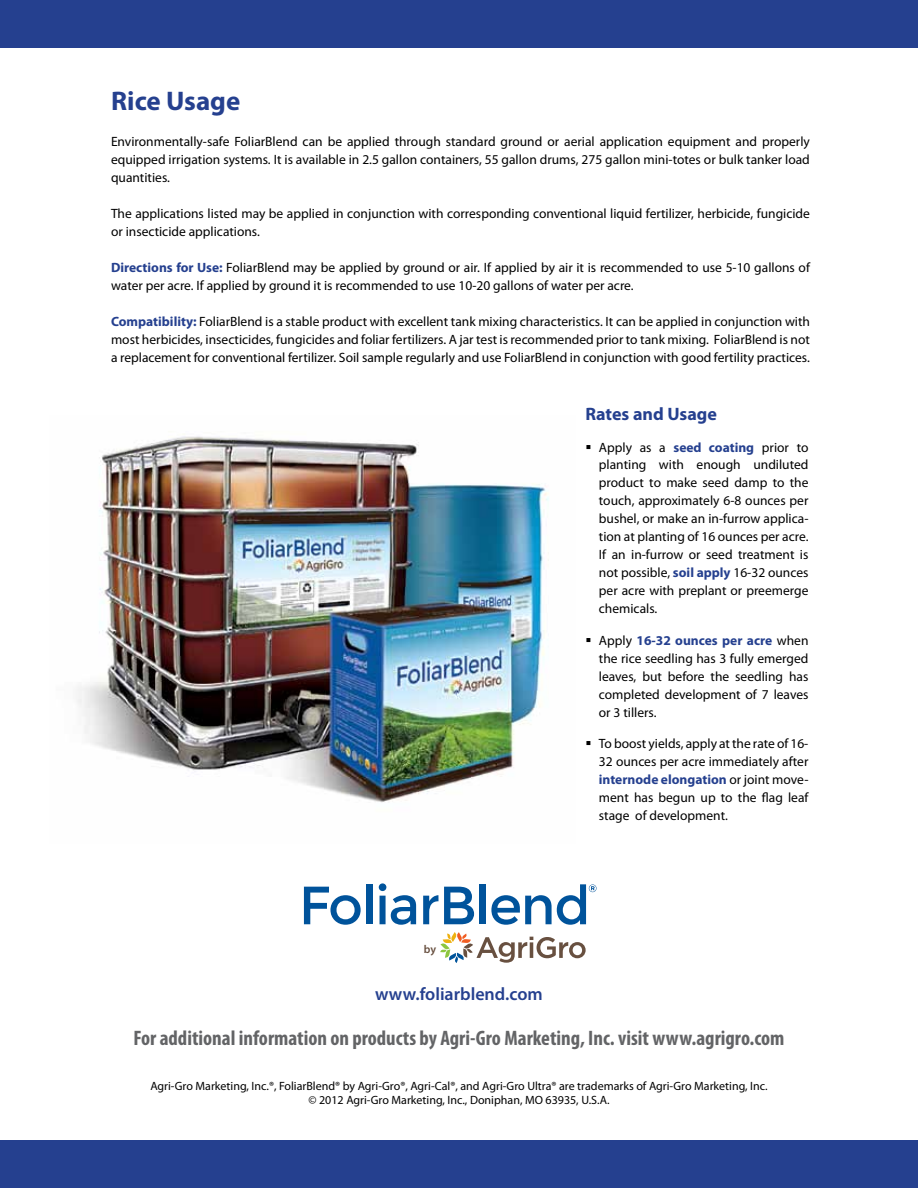
<style>
.page{position:relative;width:918px;height:1188px;background:#fff}
.page>*{position:absolute;margin:0;border:0;box-sizing:border-box;transform-origin:0 0}
.t1{font:53.85px "Montserrat";letter-spacing:-.025em;color:#00539b}
.t2{font:700 27px "Myriad Pro";color:#25408f}
.t3{font:700 condensed 21px "Myriad Pro";color:#636466}
.t4{font:600 18px "Myriad Pro";color:#25408f}
.t5{font:700 18px "Myriad Pro";color:#25408f}
.t6{font:13.5px/18px "Myriad Pro";color:#000;text-align:justify}
.t7{font:12px/14.4px "Myriad Pro";color:#000;text-align:center}
.t8{font:600 11.4px "Myriad Pro";color:#685040}
.s1{font-weight:700;color:#25408f}
</style>
<div class="page">
<svg style="left:589px;top:884px;width:8px;height:8px"></svg>
<svg style="left:440px;top:932px;width:146px;height:31px"></svg>
<img style="left:77px;top:436px;width:472px;height:367px">
<div style="left:0;top:1140px;width:918px;height:48px;background:#25408f"></div>
<div style="left:0;top:0;width:918px;height:48px;background:#25408f"></div>
<h2 class="t2" style="left:111px;top:84px;width:131px">Rice Usage</h2>
<p class="t6" style="left:111px;top:133px;width:701px">Environmentally-safe FoliarBlend can be applied through standard ground or aerial application equipment and properly equipped irrigation systems. It is available in 2.5 gallon containers, 55 gallon drums, 275 gallon mini-totes or bulk tanker load quantities.</p>
<p class="t6" style="left:111px;top:205px;width:700px">The applications listed may be applied in conjunction with corresponding conventional liquid fertilizer, herbicide, fungicide or insecticide applications.</p>
<p class="t6" style="left:111px;top:259px;width:701px"><span class="s1">Directions for Use:</span> FoliarBlend may be applied by ground or air. If applied by air it is recommended to use 5-10 gallons of water per acre. If applied by ground it is recommended to use 10-20 gallons of water per acre.</p>
<p class="t6" style="left:111px;top:313px;width:701px"><span class="s1">Compatibility:</span> FoliarBlend is a stable product with excellent tank mixing characteristics. It can be applied in conjunction with most herbicides, insecticides, fungicides and foliar fertilizers. A jar test is recommended prior to tank mixing. FoliarBlend is not a replacement for conventional fertilizer. Soil sample regularly and use FoliarBlend in conjunction with good fertility practices.</p>
<h3 class="t5" style="left:585px;top:402px;width:133px">Rates and Usage</h3>
<p class="t6" style="left:599px;top:438px;width:211px">Apply as a <span class="s1">seed coating</span> prior to planting with enough undiluted product to make seed damp to the touch, approximately 6-8 ounces per bushel, or make an in-furrow applica&shy;tion at planting of 16 ounces per acre.<br>If an in-furrow or seed treatment is not possible, <span class="s1">soil apply</span> 16-32 ounces per acre with preplant or preemerge chemicals.</p>
<p class="t6" style="left:599px;top:631px;width:211px">Apply <span class="s1">16-32 ounces per acre</span> when the rice seedling has 3 fully emerged leaves, but before the seedling has completed development of 7 leaves or 3 tillers.</p>
<p class="t6" style="left:599px;top:735px;width:211px">To boost yields, apply at the rate of 16- 32 ounces per acre immediately after <span class="s1">internode elongation</span> or joint move&shy;ment has begun up to the flag leaf stage of development.</p>
<h1 class="t1" style="left:299px;top:874px;width:293px">FoliarBlend</h1>
<p class="t8" style="left:424px;top:942px;width:14px">by</p>
<h3 class="t4" style="left:375px;top:983px;width:169px">www.foliarblend.com</h3>
<h3 class="t3" style="left:133px;top:1025px;width:653px">For additional information on products by Agri-Gro Marketing, Inc. visit www.agrigro.com</h3>
<p class="t7" style="left:150px;top:1078px;width:619px">Agri-Gro Marketing, Inc.®, FoliarBlend® by Agri-Gro®, Agri-Cal®, and Agri-Gro Ultra® are trademarks of Agri-Gro Marketing, Inc. © 2012 Agri-Gro Marketing, Inc., Doniphan, MO 63935, U.S.A.</p>
</div>
